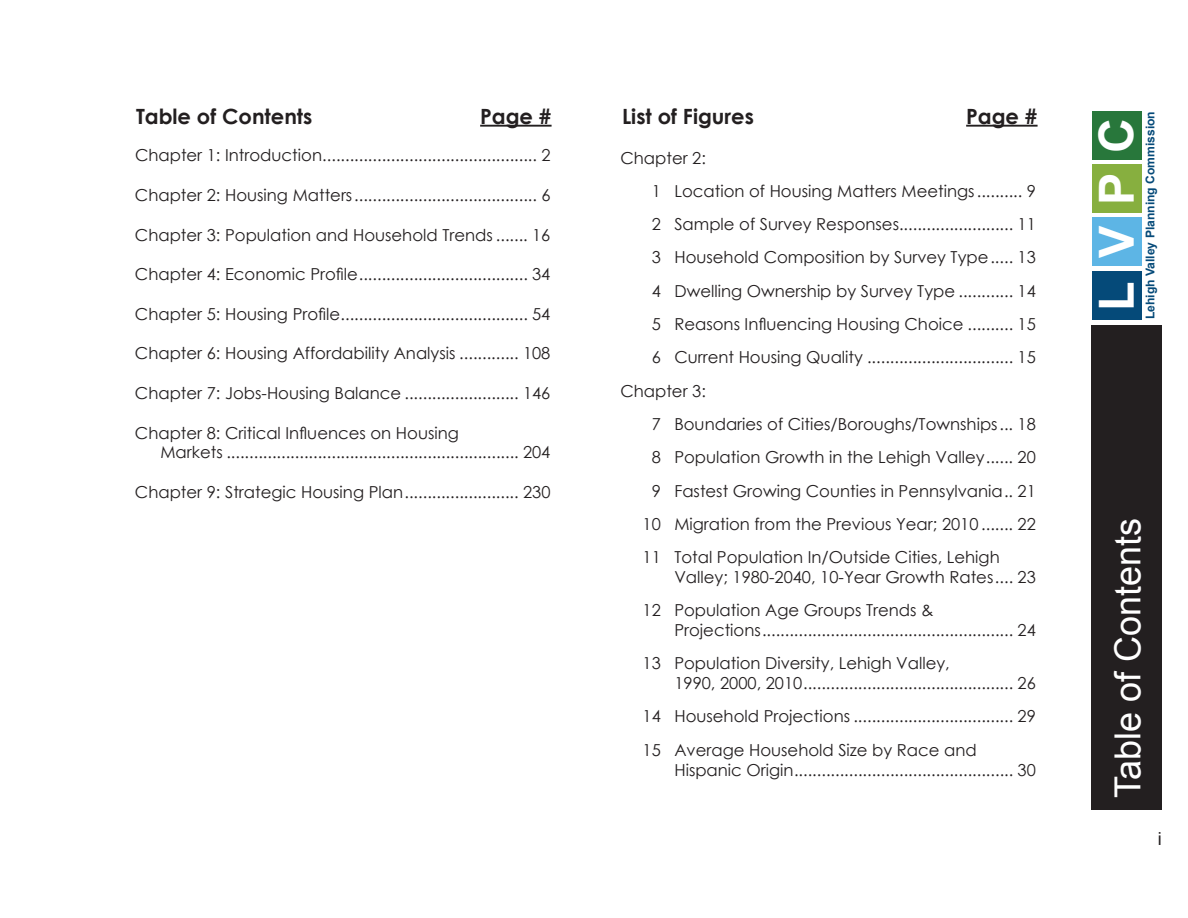
<style>
.page{position:relative;width:1188px;height:918px;background:#fff}
.page>*{position:absolute;margin:0;border:0;box-sizing:border-box;transform-origin:0 0}
.t1{font:700 48.45px "Arial";color:#fff}
.t2{font:36px "Arial";color:#fff}
.t3{font:700 21px "Century Gothic";color:#231f20}
.t4{font:18px "Arial";color:#231f20}
.t5{font:16.5px/33.3px "Century Gothic";color:#231f20}
.t6{font:700 12.15px "Arial";color:#054a79}
</style>
<div class="page">
<div style="left:1091px;top:325px;width:71px;height:485px;background:#231f20"></div>
<div style="left:1092px;top:271px;width:50px;height:49px;background:#054a79"></div>
<div style="left:1092px;top:217px;width:50px;height:49px;background:#5db5e5"></div>
<div style="left:1092px;top:111px;width:50px;height:49px;background:#28773b"></div>
<div style="left:1092px;top:164px;width:50px;height:49px;background:#87af3f"></div>
<hr style="left:480px;top:125px;width:72px;height:2px;background:#231f20">
<hr style="left:966px;top:125px;width:72px;height:2px;background:#231f20">
<p class="t3" style="left:136px;top:100px;width:178px">Table of Contents</p>
<p class="t3" style="left:480px;top:100px;width:73px">Page #</p>
<p class="t3" style="left:622px;top:100px;width:133px">List of Figures</p>
<p class="t3" style="left:966px;top:100px;width:73px">Page #</p>
<p class="t5" style="left:135px;top:139px;width:417px">Chapter 1: Introduction............................................... 2</p>
<p class="t5" style="left:135px;top:178px;width:417px">Chapter 2: Housing Matters........................................ 6</p>
<p class="t5" style="left:135px;top:218px;width:417px">Chapter 3: Population and Household Trends ....... 16</p>
<p class="t5" style="left:135px;top:257px;width:417px">Chapter 4: Economic Profile..................................... 34</p>
<p class="t5" style="left:135px;top:297px;width:417px">Chapter 5: Housing Profile......................................... 54</p>
<p class="t5" style="left:135px;top:337px;width:417px">Chapter 6: Housing Affordability Analysis ............. 108</p>
<p class="t5" style="left:135px;top:376px;width:417px">Chapter 7: Jobs-Housing Balance ......................... 146</p>
<p class="t5" style="left:160px;top:423px;width:391px;line-height:19.8px;text-indent:-25px">Chapter 8: Critical Influences on Housing<br>Markets ................................................................ 204</p>
<p class="t5" style="left:135px;top:475px;width:417px">Chapter 9: Strategic Housing Plan......................... 230</p>
<p class="t5" style="left:620px;top:141px;width:87px">Chapter 2:</p>
<p class="t5" style="left:652px;top:174px;width:386px">1 Location of Housing Matters Meetings.......... 9</p>
<p class="t5" style="left:652px;top:207px;width:386px">2 Sample of Survey Responses......................... 11</p>
<p class="t5" style="left:652px;top:241px;width:386px">3 Household Composition by Survey Type..... 13</p>
<p class="t5" style="left:652px;top:274px;width:386px">4 Dwelling Ownership by Survey Type ............ 14</p>
<p class="t5" style="left:652px;top:307px;width:386px">5 Reasons Influencing Housing Choice .......... 15</p>
<p class="t5" style="left:652px;top:340px;width:386px">6 Current Housing Quality ................................ 15</p>
<p class="t5" style="left:620px;top:374px;width:87px">Chapter 3:</p>
<p class="t5" style="left:652px;top:407px;width:386px">7 Boundaries of Cities/Boroughs/Townships... 18</p>
<p class="t5" style="left:652px;top:440px;width:386px">8 Population Growth in the Lehigh Valley...... 20</p>
<p class="t5" style="left:652px;top:474px;width:386px">9 Fastest Growing Counties in Pennsylvania.. 21</p>
<p class="t5" style="left:643px;top:507px;width:395px">10 Migration from the Previous Year; 2010 ....... 22</p>
<p class="t5" style="left:643px;top:540px;width:359px">11 Total Population In/Outside Cities, Lehigh</p>
<p class="t5" style="left:643px;top:560px;width:395px;text-indent:32px">Valley; 1980-2040, 10-Year Growth Rates.... 23<br>12 Population Age Groups Trends &amp;</p>
<p class="t5" style="left:643px;top:613px;width:395px;text-indent:32px">Projections....................................................... 24<br>13 Population Diversity, Lehigh Valley,</p>
<p class="t5" style="left:643px;top:666px;width:395px;text-align:justify;text-indent:32px">1990, 2000, 2010.............................................. 26<br>14 Household Projections ................................... 29<br>15 Average Household Size by Race and</p>
<p class="t5" style="left:674px;top:753px;width:363px">Hispanic Origin................................................ 30</p>
<h1 class="t1" style="left:1084px;top:311px;width:195px;rotate:-90deg">L V P C</h1>
<p class="t6" style="left:1142px;top:319px;width:209px;rotate:-90deg">Lehigh Valley Planning Commission</p>
<h2 class="t2" style="left:1104px;top:798px;width:282px;rotate:-90deg">Table of Contents</h2>
<p class="t4" style="left:1158px;top:827px;width:5px">i</p>
</div>
